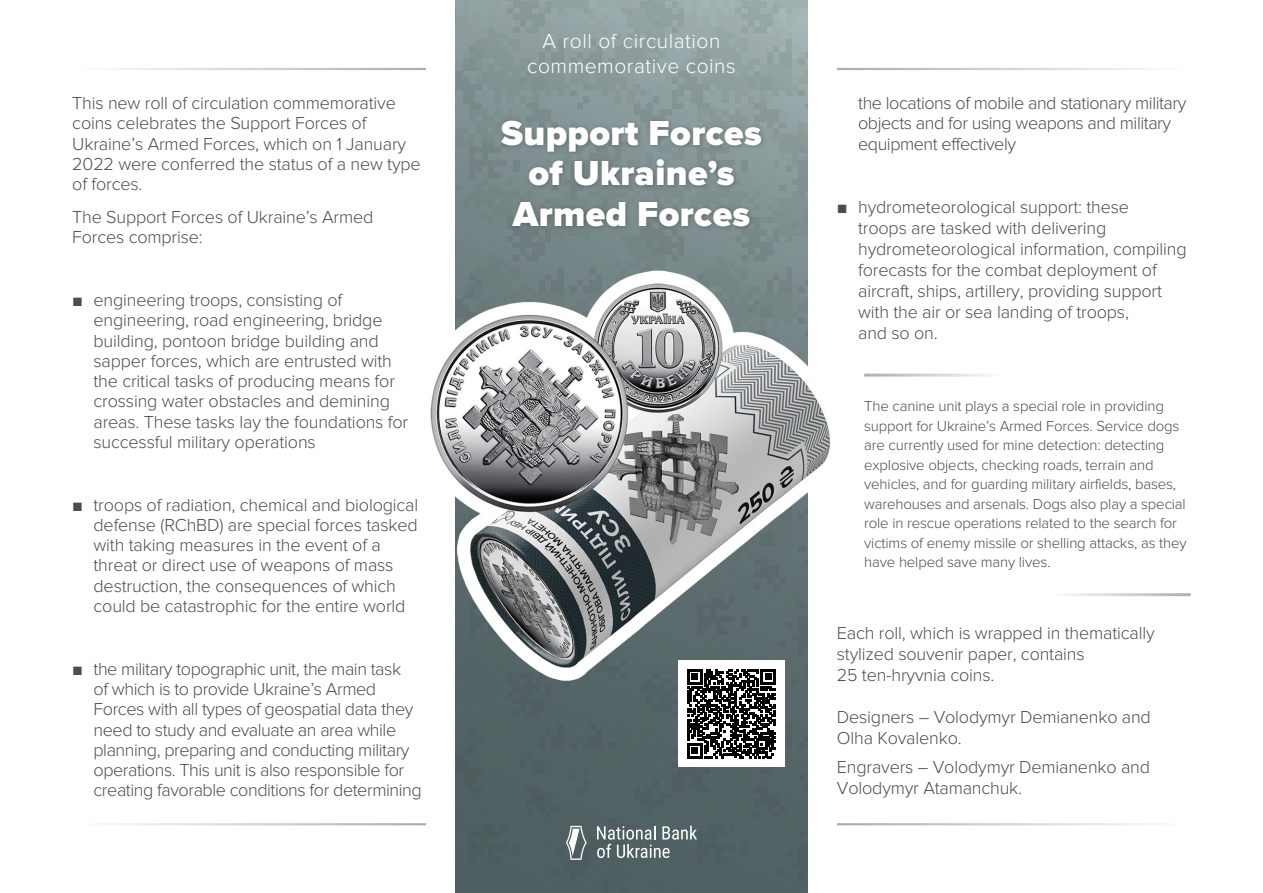
<style>
.page{position:relative;width:1263px;height:893px;background:#fff}
.page>*{position:absolute;margin:0;border:0;box-sizing:border-box;transform-origin:0 0}
.t1{font:900 36px/40.5px "Proxima Nova";letter-spacing:.01em;color:#fff;text-align:center}
.t2{font:300 21px/25.2px "Proxima Nova";letter-spacing:.025em;color:#fff;text-align:center}
.t3{font:300 18px/20.2px "Proxima Nova";letter-spacing:-.01em;color:#4d4d4f}
.t4{font:300 15px/19.5px "Proxima Nova";letter-spacing:-.01em;color:#4d4d4f}
.s1{font-family:"Arial";font-weight:400}
</style>
<div class="page">
<svg style="left:455px;top:0;width:353px;height:893px;background:#6d7d7e"></svg>
<div style="left:498px;top:116px;width:270px;height:116px;background:#000;opacity:.25"></div>
<hr style="left:72px;top:68px;width:354px;height:2px;background:#4f5e61">
<hr style="left:72px;top:823px;width:354px;height:2px;background:#4f5e61">
<hr style="left:837px;top:68px;width:353px;height:2px;background:#4f5e61">
<hr style="left:837px;top:823px;width:353px;height:2px;background:#4f5e61">
<div style="left:678px;top:660px;width:106px;height:107px;background:#fff"></div>
<svg style="left:687px;top:691px;width:89px;height:67px"></svg>
<img style="left:430px;top:262px;width:401px;height:429px">
<hr style="left:864px;top:374px;width:139px;height:3px;background:#4f5e61">
<hr style="left:1051px;top:593px;width:140px;height:3px;background:#4f5e61">
<svg style="left:566px;top:826px;width:21px;height:34px"></svg>
<svg style="left:597px;top:826px;width:100px;height:32px;background:#788586"></svg>
<p class="t3" style="left:72px;top:93px;width:350px">This new roll of circulation commemorative coins celebrates the Support Forces of Ukraine’s Armed Forces, which on 1 January 2022 were conferred the status of a new type of forces.</p>
<p class="t3" style="left:72px;top:207px;width:303px">The Support Forces of Ukraine’s Armed<br>Forces comprise:</p>
<p class="t3" style="left:94px;top:290px;width:316px;text-indent:-21px"><span class="s1">■</span> engineering troops, consisting of engineering, road engineering, bridge building, pontoon bridge building and sapper forces, which are entrusted with the critical tasks of producing means for crossing water obstacles and demining areas. These tasks lay the foundations for successful military operations</p>
<p class="t3" style="left:94px;top:495px;width:326px;text-indent:-21px"><span class="s1">■</span> troops of radiation, chemical and biological defense (RChBD) are special forces tasked with taking measures in the event of a threat or direct use of weapons of mass destruction, the consequences of which could be catastrophic for the entire world</p>
<p class="t3" style="left:94px;top:659px;width:330px;text-indent:-21px"><span class="s1">■</span> the military topographic unit, the main task<br>of which is to provide Ukraine’s Armed Forces with all types of geospatial data they need to study and evaluate an area while planning, preparing and conducting military operations. This unit is also responsible for creating favorable conditions for determining</p>
<p class="t2" style="left:527px;top:29px;width:210px">A roll of circulation commemorative coins</p>
<p class="t1" style="left:501px;top:114px;width:262px">Support Forces</p>
<p class="t1" style="left:513px;top:155px;width:239px">of Ukraine’s<br>Armed Forces</p>
<p class="t3" style="left:858px;top:93px;width:330px">the locations of mobile and stationary military objects and for using weapons and military equipment effectively</p>
<p class="t3" style="left:858px;top:197px;width:330px;line-height:21px;text-indent:-21px"><span class="s1">■</span> hydrometeorological support: these<br>troops are tasked with delivering hydrometeorological information, compiling forecasts for the combat deployment of aircraft, ships, artillery, providing support with the air or sea landing of troops,<br>and so on.</p>
<p class="t4" style="left:864px;top:397px;width:324px">The canine unit plays a special role in providing support for Ukraine’s Armed Forces. Service dogs are currently used for mine detection: detecting explosive objects, checking roads, terrain and vehicles, and for guarding military airfields, bases, warehouses and arsenals. Dogs also play a special role in rescue operations related to the search for victims of enemy missile or shelling attacks, as they have helped save many lives.</p>
<p class="t3" style="left:837px;top:622px;width:319px;line-height:21px">Each roll, which is wrapped in thematically stylized souvenir paper, contains</p>
<p class="t3" style="left:837px;top:665px;width:159px">25 ten-hryvnia coins.</p>
<p class="t3" style="left:837px;top:706px;width:315px;line-height:21px">Designers – Volodymyr Demianenko and<br>Olha Kovalenko.</p>
<p class="t3" style="left:837px;top:757px;width:315px;line-height:21px">Engravers – Volodymyr Demianenko and<br>Volodymyr Atamanchuk.</p>
</div>
